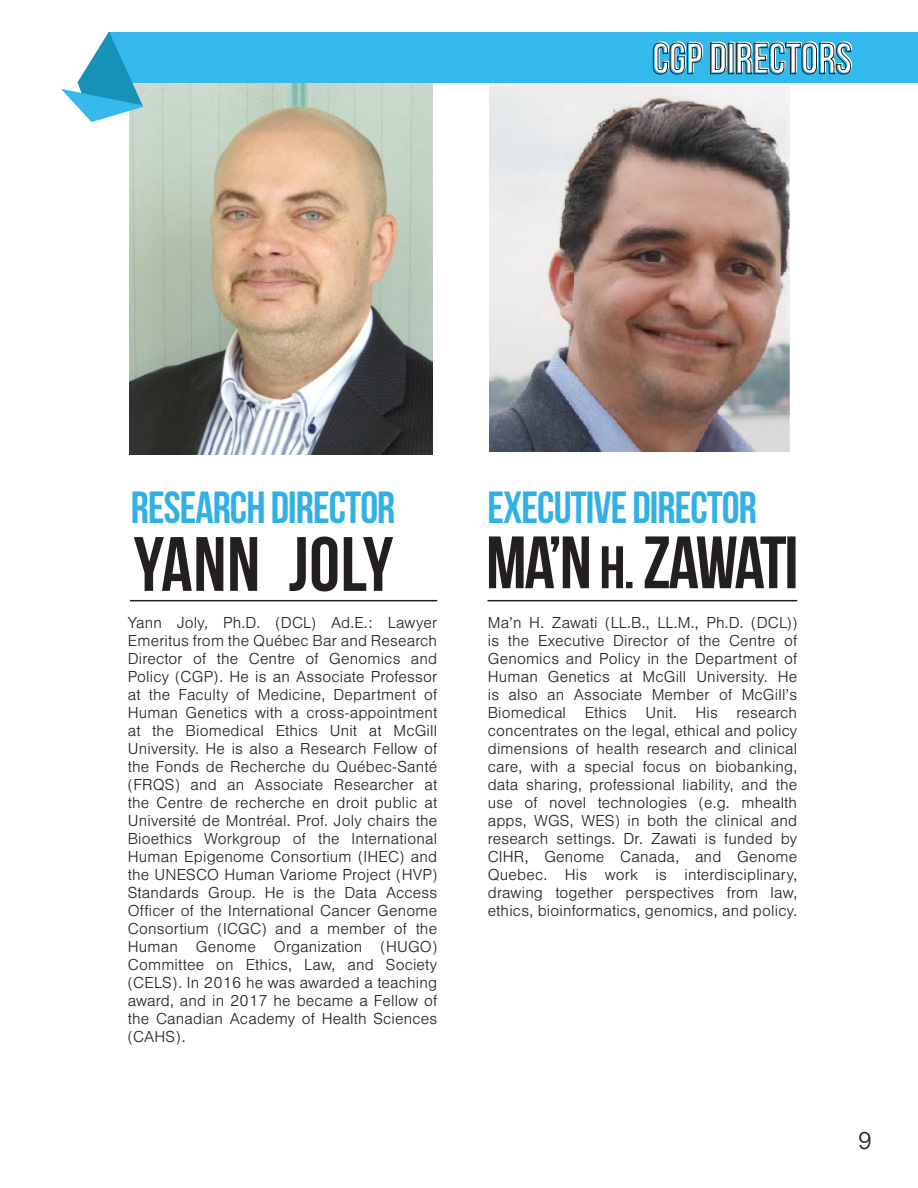
<style>
.page{position:relative;width:918px;height:1188px;background:#fff}
.page>*{position:absolute;margin:0;border:0;box-sizing:border-box;transform-origin:0 0}
.Titre_de_section{font:45px "Bebas Neue";letter-spacing:-.02em;color:#30b0e5}
.t1{font:300 25.5px "Nimbus San";color:#231f20}
.t2{font:300 16.5px/18px "Nimbus San";letter-spacing:.01em;color:#231f20;text-align:justify}
</style>
<div class="page">
<img style="left:489px;top:83px;width:300px;height:369px">
<hr style="left:130px;top:600px;width:307px;height:1px;background:#231f20">
<img style="left:129px;top:83px;width:303px;height:372px">
<svg style="left:489px;top:536px;width:307px;height:52px"></svg>
<svg style="left:134px;top:536px;width:259px;height:55px"></svg>
<hr style="left:487px;top:600px;width:310px;height:1px;background:#231f20">
<div style="left:109px;top:32px;width:809px;height:50px;background:#33b9eb"></div>
<svg style="left:61px;top:31px;width:84px;height:92px"></svg>
<svg style="left:653px;top:41px;width:199px;height:33px"></svg>
<p class="Titre_de_section" style="left:131px;top:483px;width:266px">RESEARCH DIRECTOR</p>
<p class="Titre_de_section" style="left:487px;top:483px;width:271px">EXECUTIVE DIRECTOR</p>
<p class="t2" style="left:128px;top:614px;width:311px">Yann Joly, Ph.D. (DCL) Ad.E.: Lawyer Emeritus from the Québec Bar and Research Director of the Centre of Genomics and Policy (CGP). He is an Associate Professor at the Faculty of Medicine, Department of Human Genetics with a cross-appointment at the Biomedical Ethics Unit at McGill University. He is also a Research Fellow of the Fonds de Recherche du Québec-Santé (FRQS) and an Associate Researcher at the Centre de recherche en droit public at Université de Montréal. Prof. Joly chairs the Bioethics Workgroup of the International Human Epigenome Consortium (IHEC) and the UNESCO Human Variome Project (HVP)<br>Standards Group. He is the Data Access Officer of the International Cancer Genome Consortium (ICGC) and a member of the Human Genome Organization (HUGO)<br>Committee on Ethics, Law, and Society (CELS). In 2016 he was awarded a teaching award, and in 2017 he became a Fellow of the Canadian Academy of Health Sciences (CAHS).</p>
<p class="t2" style="left:488px;top:614px;width:311px">Ma’n H. Zawati (LL.B., LL.M., Ph.D. (DCL)) is the Executive Director of the Centre of Genomics and Policy in the Department of Human Genetics at McGill University. He is also an Associate Member of McGill’s Biomedical Ethics Unit. His research concentrates on the legal, ethical and policy dimensions of health research and clinical care, with a special focus on biobanking, data sharing, professional liability, and the use of novel technologies (e.g. mhealth apps, WGS, WES) in both the clinical and research settings. Dr. Zawati is funded by CIHR, Genome Canada, and Genome Quebec. His work is interdisciplinary, drawing together perspectives from law, ethics, bioinformatics, genomics, and policy.</p>
<h2 class="t1" style="left:858px;top:1127px;width:16px">9</h2>
</div>
